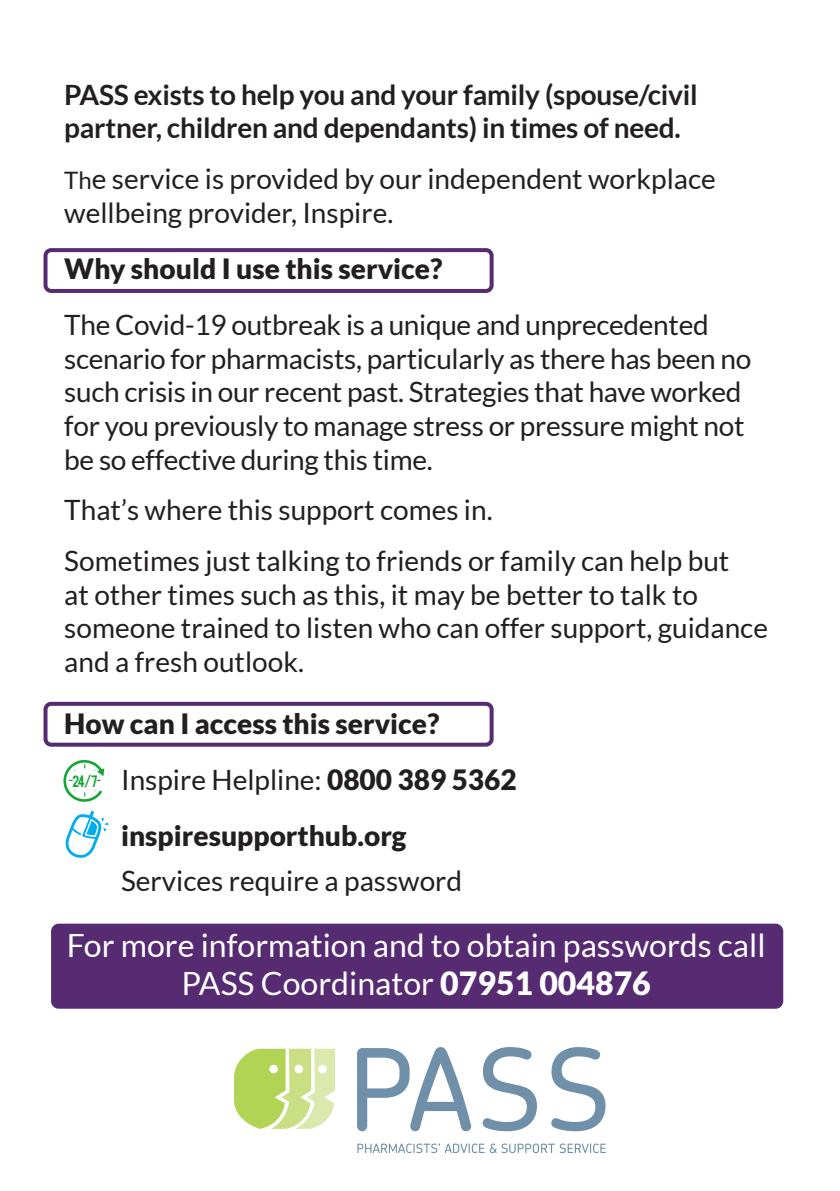
<style>
.page{position:relative;width:840px;height:1191px;background:#fff}
.page>*{position:absolute;margin:0;border:0;box-sizing:border-box;transform-origin:0 0}
.t1{font:32px/38.4px "Lato";color:#fff;text-align:center}
.t2{font:28px/33.6px "Lato";color:#231f20}
.t3{font:700 28px/33.6px "Lato";letter-spacing:-.01em;color:#231f20}
.t4{font:900 28px "Lato";color:#231f20}
.t5{font:13px "Bebas";color:#13a538}
.s1{font-size:24px}
.s2{font-weight:900}
</style>
<div class="page">
<div style="left:43px;top:248px;width:450px;height:45px;border:4px solid #572b72;border-radius:6px"></div>
<div style="left:43px;top:702px;width:450px;height:44px;border:4px solid #572b72;border-radius:6px"></div>
<svg style="left:63px;top:760px;width:41px;height:42px"></svg>
<svg style="left:65px;top:811px;width:43px;height:47px"></svg>
<div style="left:53px;top:925px;width:727px;height:81px;background:#572b72;border-radius:6px"></div>
<div style="left:51px;top:923px;width:731px;height:85px;border:4px solid #572b72;border-radius:6px"></div>
<svg style="left:234px;top:1048px;width:101px;height:81px"></svg>
<svg style="left:357px;top:1047px;width:114px;height:84px"></svg>
<svg style="left:482px;top:1047px;width:54px;height:84px"></svg>
<svg style="left:551px;top:1047px;width:54px;height:84px"></svg>
<svg style="left:357px;top:1143px;width:248px;height:10px"></svg>
<p class="t3" style="left:64px;top:77px;width:634px">PASS exists to help you and your family (spouse/civil partner, children and dependants) in times of need.</p>
<p class="t2" style="left:64px;top:162px;width:652px"><span class="s1">Th</span>e service is provided by our independent workplace wellbeing provider, Inspire.</p>
<p class="t4" style="left:64px;top:252px;width:379px">Why should I use this service?</p>
<p class="t2" style="left:64px;top:308px;width:688px">The Covid-19 outbreak is a unique and unprecedented scenario for pharmacists, particularly as there has been no such crisis in our recent past. Strategies that have worked for you previously to manage stress or pressure might not be so effective during this time.</p>
<p class="t2" style="left:64px;top:493px;width:429px">That’s where this support comes in.</p>
<p class="t2" style="left:64px;top:544px;width:704px">Sometimes just talking to friends or family can help but<br>at other times such as this, it may be better to talk to someone trained to listen who can offer support, guidance and a fresh outlook.</p>
<p class="t4" style="left:64px;top:707px;width:376px">How can I access this service?</p>
<p class="t2" style="left:121px;top:763px;width:397px">Inspire Helpline: <span class="s2">0800 389 5362</span></p>
<p class="t4" style="left:121px;top:819px;width:287px">inspiresupporthub.org</p>
<p class="t2" style="left:121px;top:864px;width:342px">Services require a password</p>
<p class="t1" style="left:67px;top:926px;width:699px">For more information and to obtain passwords call<br>PASS Coordinator <span class="s2">07951 004876</span></p>
<p class="t5" style="left:73px;top:771px;width:26px">24/7</p>
</div>
